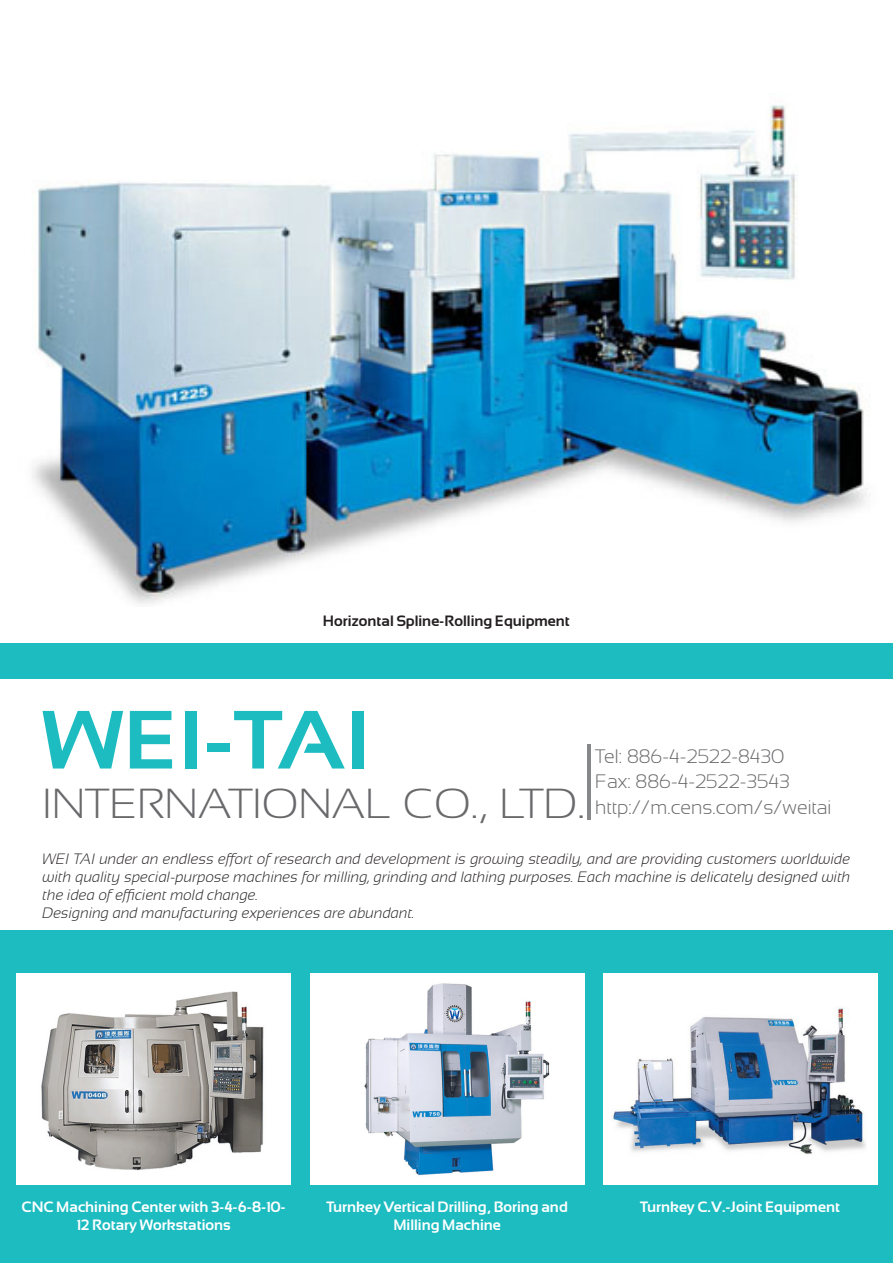
<style>
.page{position:relative;width:893px;height:1263px;background:#fff}
.page>*{position:absolute;margin:0;border:0;box-sizing:border-box;transform-origin:0 0}
.公司名大標{font:700 82.5px "Sansation";color:#1cbcc1;scale:1.1 1}
.公司名大標-2{font:300 42px "Sansation";color:#69696c;scale:1.1 1}
.公司內容{font:300 19.5px "Sansation";color:#69696c}
.副標內文{font:italic 300 15px/18px "Sansation";color:#231f20;text-align:justify}
.產品名{font:700 15px/17.2px "Sansation";color:#fff;text-align:center}
.產品名-2{font:700 15px "Sansation";color:#231f20}
</style>
<div class="page">
<img style="left:32px;top:105px;width:838px;height:499px">
<div style="left:0;top:643px;width:893px;height:620px;background:#1cbcc1"></div>
<div style="left:0;top:679px;width:893px;height:251px;background:#fff"></div>
<div style="left:17px;top:973px;width:274px;height:212px;background:#fff"></div>
<img style="left:41px;top:991px;width:223px;height:180px">
<div style="left:310px;top:973px;width:274px;height:212px;background:#fff"></div>
<img style="left:364px;top:983px;width:186px;height:193px">
<div style="left:604px;top:973px;width:274px;height:212px;background:#fff"></div>
<img style="left:611px;top:1008px;width:255px;height:146px">
<hr style="left:587px;top:744px;width:3px;height:76px;background:#86888a">
<p class="產品名-2" style="left:323px;top:613px;width:248px">Horizontal Spline-Rolling Equipment</p>
<p class="公司名大標" style="left:43px;top:694px;width:300px">WEI-TAI</p>
<p class="公司名大標-2" style="left:43px;top:780px;width:495px">INTERNATIONAL CO., LTD.</p>
<p class="公司內容" style="left:595px;top:745px;width:190px">Tel: 886-4-2522-8430</p>
<p class="公司內容" style="left:595px;top:771px;width:196px">Fax: 886-4-2522-3543</p>
<p class="公司內容" style="left:595px;top:796px;width:238px">http://m.cens.com/s/weitai</p>
<p class="副標內文" style="left:43px;top:849px;width:809px">WEI TAI under an endless effort of research and development is growing steadily, and are providing customers worldwide with quality special-purpose machines for milling, grinding and lathing purposes. Each machine is delicately designed with the idea of efficient mold change.</p>
<p class="副標內文" style="left:43px;top:903px;width:374px">Designing and manufacturing experiences are abundant.</p>
<p class="產品名" style="left:22px;top:1198px;width:266px">CNC Machining Center with 3-4-6-8-10-<br>12 Rotary Workstations</p>
<p class="產品名" style="left:326px;top:1198px;width:243px">Turnkey Vertical Drilling, Boring and<br>Milling Machine</p>
<p class="產品名" style="left:640px;top:1198px;width:201px">Turnkey C.V.-Joint Equipment</p>
</div>
